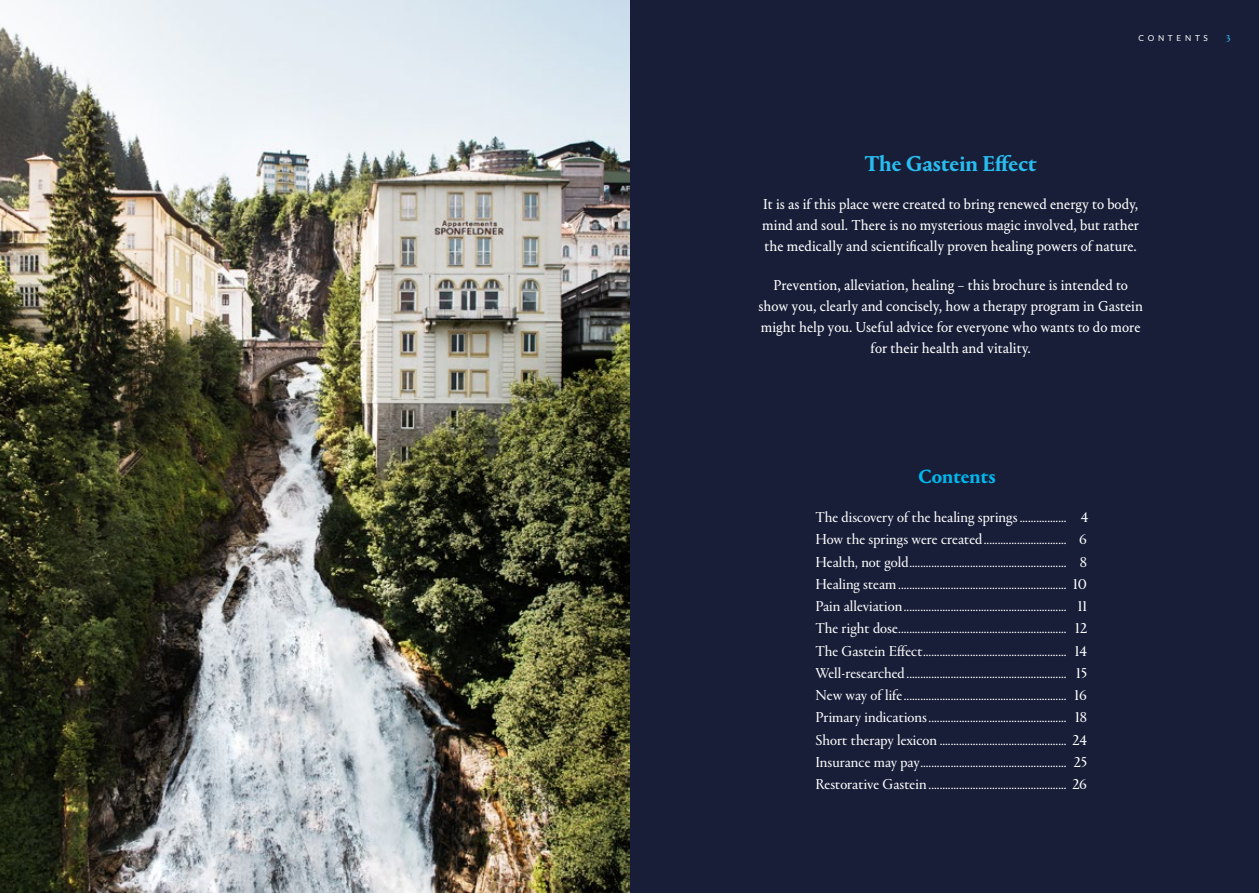
<style>
.page{position:relative;width:1259px;height:893px;background:#fff}
.page>*{position:absolute;margin:0;border:0;box-sizing:border-box;transform-origin:0 0}
.Überschrift_FT{font:700 22.5px "Portrait";color:#29bdef}
.t1{font:700 19.95px "Portrait LF";color:#00b8ee}
.t2{font:15px "Portrait LF";color:#fff}
.t3{font:15px/21px "Portrait Text";color:#fff;text-align:justify}
.t4{font:10.5px "Portrait Text";color:#29bdef}
.t5{font:8.25px "Lato";letter-spacing:.45em;color:#fff}
</style>
<div class="page">
<div style="left:629px;top:0;width:630px;height:893px;background:#181e38"></div>
<img style="left:0;top:0;width:629px;height:893px">
<p class="t5" style="left:1138px;top:33px;width:71px">CONTENTS</p>
<p class="t4" style="left:1225px;top:31px;width:8px">3</p>
<p class="Überschrift_FT" style="left:864px;top:148px;width:174px">The Gastein Effect</p>
<p class="t3" style="left:762px;top:193px;width:378px">It is as if this place were created to bring renewed energy to body, mind and soul. There is no mysterious magic involved, but rather the medically and scientifically proven healing powers of nature.</p>
<p class="t3" style="left:758px;top:274px;width:386px;text-align:center">Prevention, alleviation, healing – this brochure is intended to show you, clearly and concisely, how a therapy program in Gastein might help you. Useful advice for everyone who wants to do more for their health and vitality.</p>
<p class="t1" style="left:918px;top:462px;width:79px">Contents</p>
<p class="t2" style="left:815px;top:507px;width:274px">The discovery of the healing springs................. 4</p>
<p class="t2" style="left:815px;top:529px;width:273px">How the springs were created.............................. 6</p>
<p class="t2" style="left:815px;top:552px;width:273px">Health, not gold......................................................... 8</p>
<p class="t2" style="left:815px;top:574px;width:273px">Healing steam............................................................. 10</p>
<p class="t2" style="left:815px;top:596px;width:273px">Pain alleviation........................................................... 11</p>
<p class="t2" style="left:815px;top:618px;width:273px">The right dose............................................................. 12</p>
<p class="t2" style="left:815px;top:641px;width:273px">The Gastein Effect.................................................... 14</p>
<p class="t2" style="left:815px;top:663px;width:273px">Well-researched .......................................................... 15</p>
<p class="t2" style="left:815px;top:685px;width:273px">New way of life........................................................... 16</p>
<p class="t2" style="left:815px;top:707px;width:273px">Primary indications.................................................. 18</p>
<p class="t2" style="left:815px;top:730px;width:273px">Short therapy lexicon .............................................. 24</p>
<p class="t2" style="left:815px;top:752px;width:273px">Insurance may pay..................................................... 25</p>
<p class="t2" style="left:815px;top:774px;width:273px">Restorative Gastein .................................................. 26</p>
</div>
